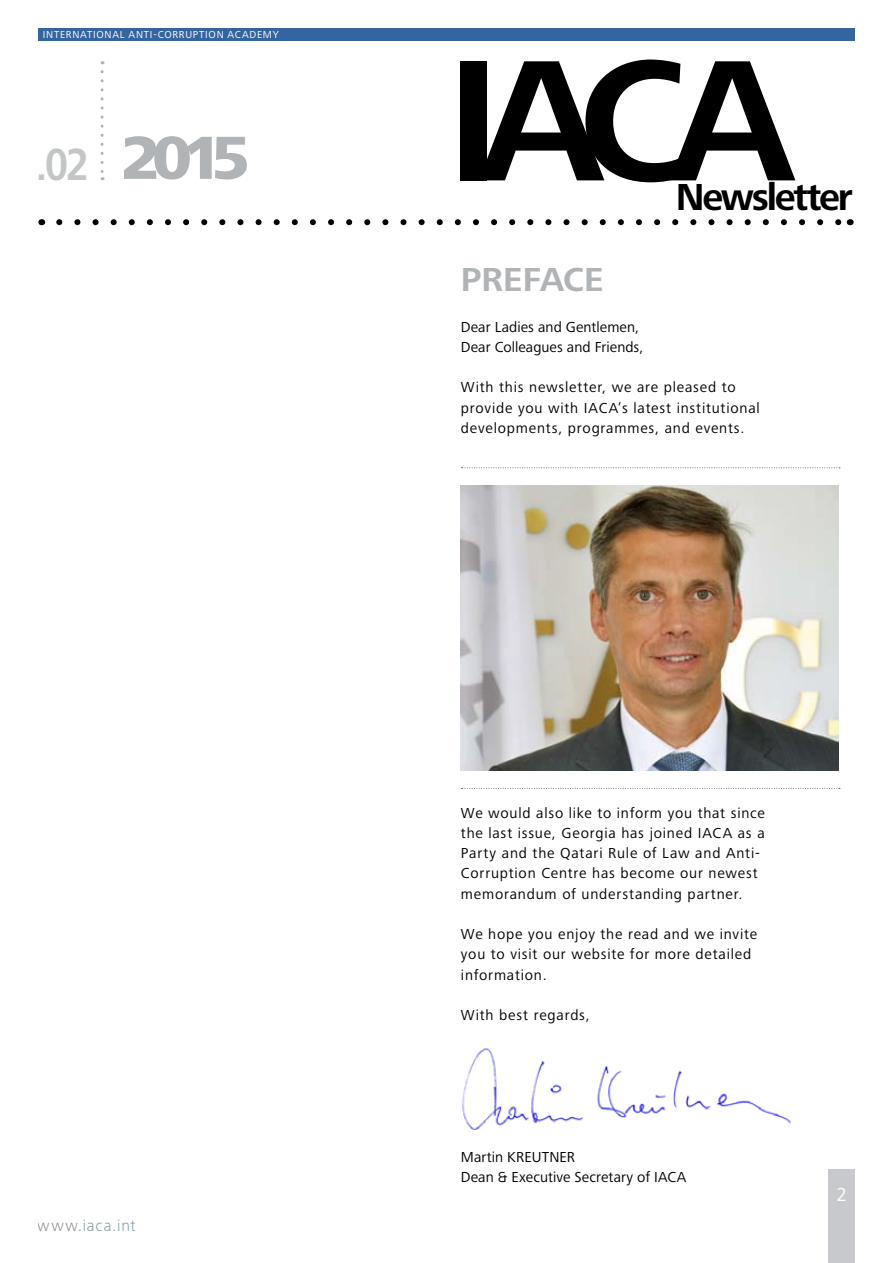
<style>
.page{position:relative;width:893px;height:1263px;background:#fff}
.page>*{position:absolute;margin:0;border:0;box-sizing:border-box;transform-origin:0 0}
.t1{font:700 178.5px "Frutiger Next Pro";color:#000}
.t2{font:800 63px "Frutiger Next Pro";color:#b1b4b6}
.t3{font:700 39px "Frutiger Next Pro";color:#000}
.t4{font:700 34.5px "Frutiger Next Pro";letter-spacing:-.005em;color:#b1b4b6}
.t5{font:19.5px "Frutiger Next Pro";color:#fff}
.t6{font:300 16.5px "Frutiger Next Pro";letter-spacing:.045em;color:#67848b}
.t7{font:15px/20.2px "Frutiger Next Pro";letter-spacing:.05em;color:#000}
.t8{font:15px/20.2px "Frutiger Next Pro";letter-spacing:.005em;color:#000}
.t9{font:10.5px "Frutiger Next Pro";letter-spacing:.07em;color:#fff}
.s1{font-weight:700;font-size:46.8px}
.s2{color:#717073}
</style>
<div class="page">
<svg style="left:59px;top:219px;width:782px;height:6px"></svg>
<div style="left:828px;top:1169px;width:27px;height:94px;background:#c8c9cc"></div>
<svg style="left:101px;top:72px;width:3px;height:108px"></svg>
<div style="left:38px;top:28px;width:817px;height:13px;background:#34659f"></div>
<img style="left:461px;top:485px;width:377px;height:285px">
<svg style="left:461px;top:467px;width:379px;height:1px"></svg>
<svg style="left:461px;top:788px;width:379px;height:1px"></svg>
<img style="left:462px;top:1048px;width:329px;height:82px">
<p class="t9" style="left:43px;top:29px;width:237px">INTERNATIONAL ANTI-CORRUPTION ACADEMY</p>
<h2 class="t2" style="left:36px;top:122px;width:216px"><span class="s1">.02</span> 2015</h2>
<p class="t6" style="left:38px;top:1216px;width:100px"><span class="s2">www.</span>iaca.int</p>
<h1 class="t1" style="left:447px;top:19px;width:349px">IACA</h1>
<h3 class="t3" style="left:676px;top:175px;width:179px">Newsletter</h3>
<h3 class="t4" style="left:461px;top:260px;width:144px">preface</h3>
<p class="t8" style="left:461px;top:316px;width:184px">Dear Ladies and Gentlemen,<br>Dear Colleagues and Friends,</p>
<p class="t7" style="left:461px;top:377px;width:300px">With this newsletter, we are pleased to provide you with IACA’s latest institutional developments, programmes, and events.</p>
<p class="t7" style="left:461px;top:802px;width:305px">We would also like to inform you that since the last issue, Georgia has joined IACA as a Party and the Qatari Rule of Law and Anti-Corruption Centre has become our newest memorandum of understanding partner.</p>
<p class="t7" style="left:461px;top:924px;width:298px">We hope you enjoy the read and we invite you to visit our website for more detailed information.</p>
<p class="t7" style="left:461px;top:1005px;width:130px">With best regards,</p>
<p class="t8" style="left:461px;top:1147px;width:227px">Martin Kreutner<br>Dean &amp; Executive Secretary of IACA</p>
<h3 class="t5" style="left:836px;top:1183px;width:12px">2</h3>
</div>
